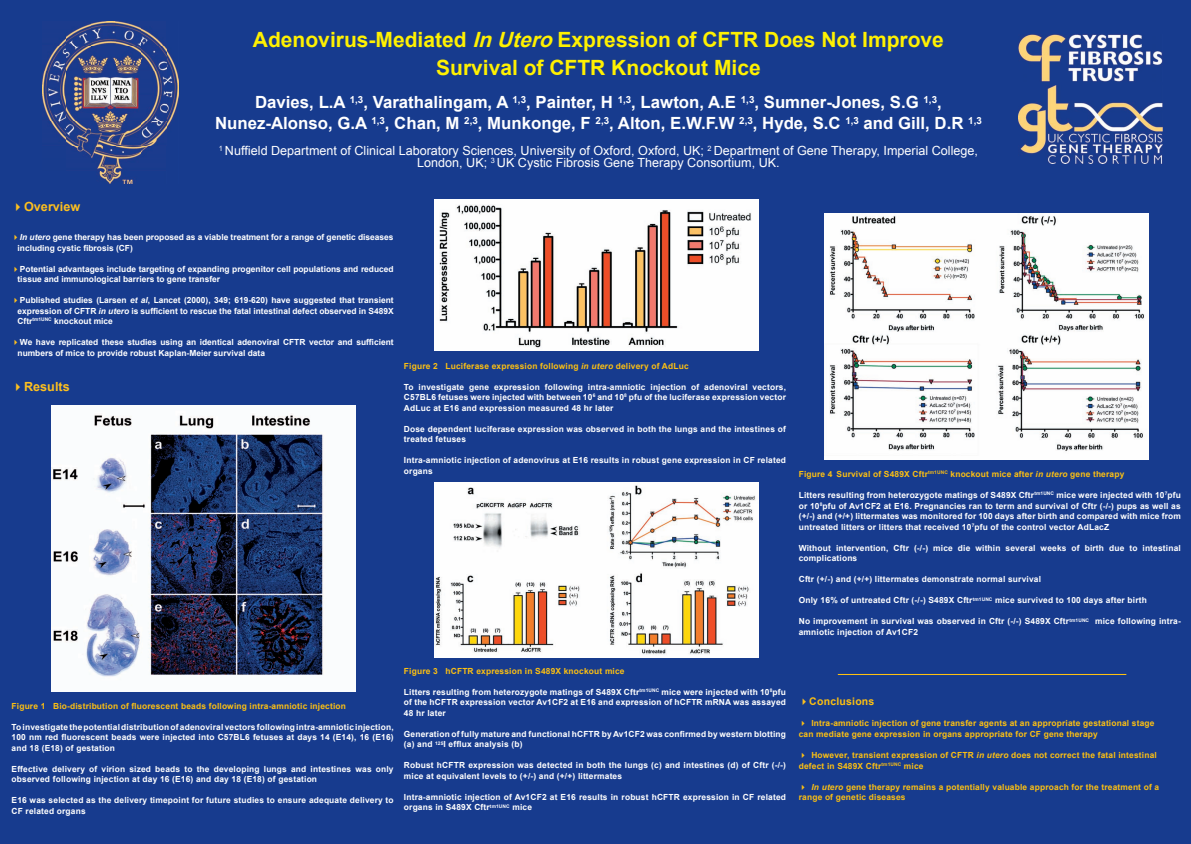
<style>
.page{position:relative;width:1191px;height:844px;background:#fff}
.page>*{position:absolute;margin:0;border:0;box-sizing:border-box;transform-origin:0 0}
.t1{font:700 21px/28px "Arial";color:#fff101;text-align:center}
.t2{font:700 16.8px/21px "Arial";color:#fff;text-align:center}
.t3{font:12.6px/12.6px "Arial";color:#fff;text-align:center}
.t4{font:700 12.6px "Arial";color:#fec01e}
.t5{font:700 10.5px "Arial";letter-spacing:.02em;color:#fdc011}
.t6{font:700 8.4px/10.5px "Arial";letter-spacing:.02em;color:#fff}
.t7{font:700 8.4px/10.5px "Arial";letter-spacing:.02em;color:#fdc011}
.t8{font:700 8.4px/10.5px "Arial";color:#fff}
.s1{font-style:italic}
.s2{color:#fec01e}
</style>
<div class="page">
<div style="left:0;top:0;width:1190px;height:843px;background:#173b8e"></div>
<img style="left:1018px;top:34px;width:144px;height:47px">
<img style="left:1018px;top:85px;width:144px;height:78px">
<img style="left:435px;top:199px;width:323px;height:151px">
<img style="left:824px;top:213px;width:324px;height:246px">
<img style="left:434px;top:482px;width:324px;height:175px">
<img style="left:52px;top:405px;width:303px;height:286px">
<hr style="left:838px;top:673px;width:288px;height:1px;background:#fdc011">
<img style="left:42px;top:21px;width:137px;height:163px">
<h1 class="t1" style="left:253px;top:25px;width:692px">Adenovirus-Mediated <span class="s1">In Utero</span> Expression of CFTR Does Not Improve<br>Survival of CFTR Knockout Mice</h1>
<h2 class="t2" style="left:215px;top:92px;width:768px">Davies, L.A <sup>1,3</sup>, Varathalingam, A <sup>1,3</sup>, Painter, H <sup>1,3</sup>, Lawton, A.E <sup>1,3</sup>, Sumner-Jones, S.G <sup>1,3</sup>,<br>Nunez-Alonso, G.A <sup>1,3</sup>, Chan, M <sup>2,3</sup>, Munkonge, F <sup>2,3</sup>, Alton, E.W.F.W <sup>2,3</sup>, Hyde, S.C <sup>1,3</sup> and Gill, D.R <sup>1,3</sup></h2>
<h3 class="t3" style="left:219px;top:144px;width:760px"><sup>1</sup> Nuffield Department of Clinical Laboratory Sciences, University of Oxford, Oxford, UK; <sup>2</sup> Department of Gene Therapy, Imperial College,<br>London, UK; <sup>3</sup> UK Cystic Fibrosis Gene Therapy Consortium, UK.</h3>
<h3 class="t4" style="left:12px;top:199px;width:70px">✔Overview</h3>
<p class="t8" style="left:18px;top:232px;width:377px;text-indent:-6px"><span class="s2">✔</span><span class="s1">In utero</span> gene therapy has been proposed as a viable treatment for a range of genetic diseases including cystic fibrosis (CF)</p>
<p class="t8" style="left:18px;top:263px;width:378px;text-indent:-6px"><span class="s2">✔</span>Potential advantages include targeting of expanding progenitor cell populations and reduced tissue and immunological barriers to gene transfer</p>
<p class="t6" style="left:18px;top:295px;width:378px;text-align:justify;text-indent:-6px"><span class="s2">✔</span>Published studies (Larsen <span class="s1">et al</span>, Lancet (2000), 349; 619-620) have suggested that transient expression of CFTR <span class="s1">in utero</span> is sufficient to rescue the fatal intestinal defect observed in S489X Cftr<sup>tm1UNC</sup> knockout mice</p>
<p class="t8" style="left:18px;top:337px;width:378px;text-indent:-6px"><span class="s2">✔</span>We have replicated these studies using an identical adenoviral CFTR vector and sufficient numbers of mice to provide robust Kaplan-Meier survival data</p>
<h3 class="t4" style="left:12px;top:380px;width:60px">✔Results</h3>
<p class="t7" style="left:404px;top:360px;width:286px">Figure 2 Luciferase expression following <span class="s1">in utero</span> delivery of AdLuc</p>
<p class="t6" style="left:404px;top:381px;width:383px;text-align:justify">To investigate gene expression following intra-amniotic injection of adenoviral vectors, C57BL6 fetuses were injected with between 10<sup>6</sup> and 10<sup>8</sup> pfu of the luciferase expression vector AdLuc at E16 and expression measured 48 hr later</p>
<p class="t6" style="left:404px;top:423px;width:383px">Dose dependent luciferase expression was observed in both the lungs and the intestines of treated fetuses</p>
<p class="t6" style="left:404px;top:455px;width:383px">Intra-amniotic injection of adenovirus at E16 results in robust gene expression in CF related organs</p>
<p class="t7" style="left:12px;top:700px;width:336px">Figure 1 Bio-distribution of fluorescent beads following intra-amniotic injection</p>
<p class="t6" style="left:12px;top:721px;width:383px;text-align:justify">To investigate the potential distribution of adenoviral vectors following intra-amniotic injection, 100 nm red fluorescent beads were injected into C57BL6 fetuses at days 14 (E14), 16 (E16) and 18 (E18) of gestation</p>
<p class="t6" style="left:12px;top:763px;width:383px">Effective delivery of virion sized beads to the developing lungs and intestines was only observed following injection at day 16 (E16) and day 18 (E18) of gestation</p>
<p class="t6" style="left:12px;top:795px;width:383px">E16 was selected as the delivery timepoint for future studies to ensure adequate delivery to<br>CF related organs</p>
<p class="t7" style="left:404px;top:665px;width:222px">Figure 3 hCFTR expression in S489X knockout mice</p>
<p class="t6" style="left:404px;top:686px;width:383px;text-align:justify">Litters resulting from heterozygote matings of S489X Cftr<sup>tm1UNC</sup> mice were injected with 10<sup>8</sup>pfu of the hCFTR expression vector Av1CF2 at E16 and expression of hCFTR mRNA was assayed 48 hr later</p>
<p class="t6" style="left:404px;top:728px;width:383px">Generation of fully mature and functional hCFTR by Av1CF2 was confirmed by western blotting (a) and <sup>125</sup>I efflux analysis (b)</p>
<p class="t6" style="left:404px;top:760px;width:383px">Robust hCFTR expression was detected in both the lungs (c) and intestines (d) of Cftr (-/-) mice at equivalent levels to (+/-) and (+/+) littermates</p>
<p class="t6" style="left:404px;top:791px;width:383px">Intra-amniotic injection of Av1CF2 at E16 results in robust hCFTR expression in CF related organs in S489X Cftr<sup>tm1UNC</sup> mice</p>
<p class="t7" style="left:798px;top:469px;width:327px">Figure 4 Survival of S489X Cftr<sup>tm1UNC</sup> knockout mice after <span class="s1">in utero</span> gene therapy</p>
<p class="t6" style="left:798px;top:490px;width:383px;text-align:justify">Litters resulting from heterozygote matings of S489X Cftr<sup>tm1UNC</sup> mice were injected with 10<sup>7</sup>pfu or 10<sup>8</sup>pfu of Av1CF2 at E16. Pregnancies ran to term and survival of Cftr (-/-) pups as well as (+/-) and (+/+) littermates was monitored for 100 days after birth and compared with mice from untreated litters or litters that received 10<sup>7</sup>pfu of the control vector AdLacZ</p>
<p class="t6" style="left:798px;top:542px;width:383px">Without intervention, Cftr (-/-) mice die within several weeks of birth due to intestinal complications</p>
<p class="t6" style="left:798px;top:574px;width:244px">Cftr (+/-) and (+/+) littermates demonstrate normal survival</p>
<p class="t6" style="left:798px;top:595px;width:349px">Only 16% of untreated Cftr (-/-) S489X Cftr<sup>tm1UNC</sup> mice survived to 100 days after birth</p>
<p class="t6" style="left:798px;top:616px;width:383px">No improvement in survival was observed in Cftr (-/-) S489X Cftr<sup>tm1UNC</sup> mice following intra&shy;amniotic injection of Av1CF2</p>
<p class="t5" style="left:798px;top:695px;width:77px"><span class="s2">✔</span>Conclusions</p>
<p class="t7" style="left:798px;top:718px;width:357px">✔ Intra-amniotic injection of gene transfer agents at an appropriate gestational stage can mediate gene expression in organs appropriate for CF gene therapy</p>
<p class="t7" style="left:798px;top:749px;width:359px">✔ However, transient expression of CFTR <span class="s1">in utero</span> does not correct the fatal intestinal defect in S489X Cftr<sup>tm1UNC</sup> mice</p>
<p class="t7" style="left:798px;top:781px;width:362px">✔ <span class="s1">In utero</span> gene therapy remains a potentially valuable approach for the treatment of a range of genetic diseases</p>
</div>
